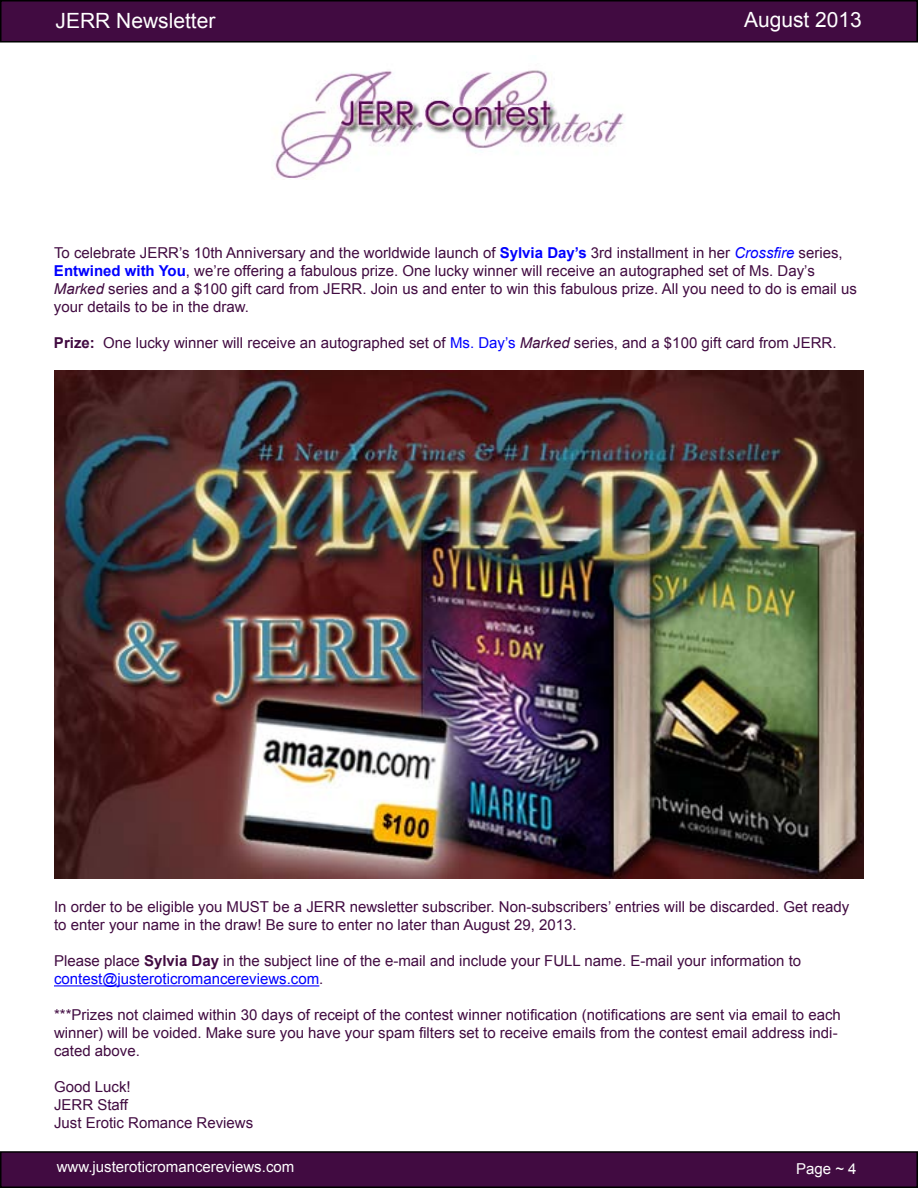
<style>
.page{position:relative;width:918px;height:1188px;background:#fff}
.page>*{position:absolute;margin:0;border:0;box-sizing:border-box;transform-origin:0 0}
.t1{font:21px "Arial";color:#fff}
.t2{font:15px/18px "Arial";color:#410b41}
.t3{font:15px "Arial";color:#fff}
.s1{font-weight:700;color:#00f}
.s2{font-style:italic;color:#00f}
.s3{font-style:italic}
.s4{font-weight:700}
.s5{color:#00f}
</style>
<div class="page">
<div style="left:1px;top:1px;width:916px;height:41px;background:#410b41"></div>
<div style="left:0;top:0;width:918px;height:43px;border:2px solid #000"></div>
<div style="left:1px;top:1152px;width:916px;height:35px;background:#410b41"></div>
<div style="left:0;top:1151px;width:918px;height:37px;border:2px solid #000"></div>
<img style="left:275px;top:70px;width:350px;height:110px">
<hr style="left:54px;top:985px;width:265px;height:1px;background:#00f">
<img style="left:54px;top:370px;width:810px;height:509px">
<h1 class="t1" style="left:56px;top:7px;width:161px">JERR Newsletter</h1>
<h1 class="t1" style="left:744px;top:6px;width:119px">August 2013</h1>
<p class="t2" style="left:54px;top:244px;width:804px">To celebrate JERR’s 10th Anniversary and the worldwide launch of <span class="s1">Sylvia Day’s</span> 3rd installment in her <span class="s2">Crossfire</span> series, <span class="s1">Entwined with You</span>, we’re offering a fabulous prize. One lucky winner will receive an autographed set of Ms. Day’s <span class="s3">Marked</span> series and a $100 gift card from JERR. Join us and enter to win this fabulous prize. All you need to do is email us your details to be in the draw.</p>
<p class="t2" style="left:54px;top:334px;width:784px"><span class="s4">Prize:</span> One lucky winner will receive an autographed set of <span class="s5">Ms. Day’s</span> <span class="s3">Marked</span> series, and a $100 gift card from JERR.</p>
<p class="t2" style="left:54px;top:898px;width:797px">In order to be eligible you MUST be a JERR newsletter subscriber. Non-subscribers’ entries will be discarded. Get ready to enter your name in the draw! Be sure to enter no later than August 29, 2013.</p>
<p class="t2" style="left:54px;top:952px;width:749px">Please place <span class="s4">Sylvia Day</span> in the subject line of the e-mail and include your FULL name. E-mail your information to <span class="s5">contest@justeroticromancereviews.com</span>.</p>
<p class="t2" style="left:54px;top:1006px;width:789px">***Prizes not claimed within 30 days of receipt of the contest winner notification (notifications are sent via email to each winner) will be voided. Make sure you have your spam filters set to receive emails from the contest email address indi&shy;cated above.</p>
<p class="t2" style="left:54px;top:1078px;width:201px">Good Luck!<br>JERR Staff<br>Just Erotic Romance Reviews</p>
<p class="t3" style="left:57px;top:1157px;width:239px">www.justeroticromancereviews.com</p>
<p class="t3" style="left:796px;top:1159px;width:62px">Page ~ 4</p>
</div>
